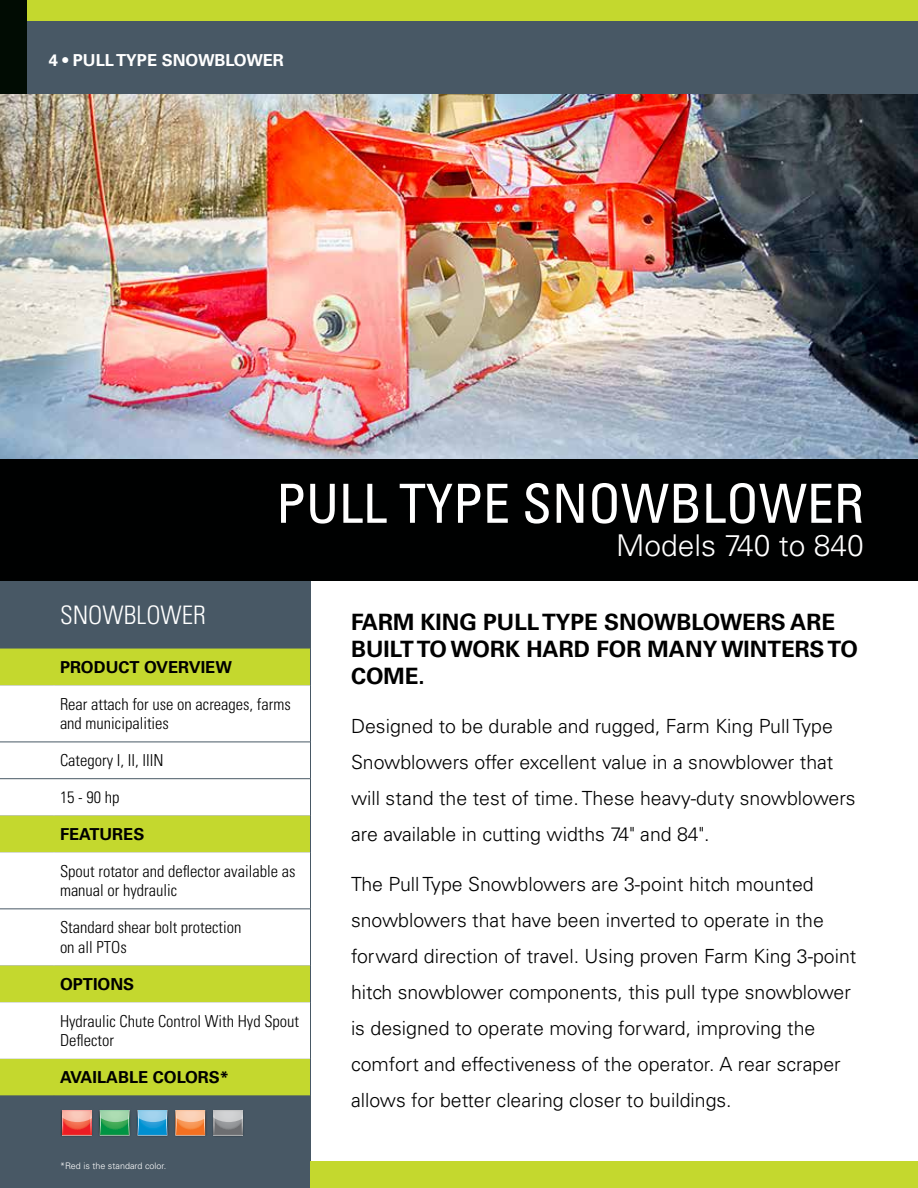
<style>
.page{position:relative;width:918px;height:1188px;background:#fff}
.page>*{position:absolute;margin:0;border:0;box-sizing:border-box;transform-origin:0 0}
.t1{font:condensed 54px "Univers LT Std";color:#fff}
.t2{font:300 30px "Univers LT Std";color:#fff}
.t3{font:300 condensed 25.5px "Univers LT Std";color:#fff}
.t4{font:700 22.5px/27px "Univers LT Std";color:#000}
.t5{font:300 19.5px/36px "Univers LT Std";color:#000}
.t6{font:300 condensed 16.5px/19.8px "Univers LT Std";color:#000}
.t7{font:700 16.5px "Univers LT Std";color:#000}
.t8{font:700 16.5px "Univers LT Std";color:#fff}
.t9{font:300 9px "Univers LT Std";color:#fff}
</style>
<div class="page">
<div style="left:0;top:0;width:918px;height:94px;background:#485865"></div>
<div style="left:0;top:0;width:918px;height:20px;background:#c4d82e"></div>
<div style="left:0;top:0;width:27px;height:94px;background:#010c03"></div>
<div style="left:0;top:581px;width:310px;height:68px;background:#485865"></div>
<div style="left:0;top:649px;width:310px;height:447px;background:#c4d82e"></div>
<svg style="left:0;top:685px;width:310px;height:374px"></svg>
<hr style="left:310px;top:581px;width:1px;height:68px;background:#485865">
<hr style="left:310px;top:649px;width:1px;height:36px;background:#485865">
<hr style="left:310px;top:685px;width:1px;height:57px;background:#485865">
<hr style="left:0;top:742px;width:54px;height:1px;background:#485865">
<hr style="left:54px;top:742px;width:257px;height:1px;background:#485865">
<hr style="left:310px;top:742px;width:1px;height:37px;background:#485865">
<hr style="left:0;top:778px;width:54px;height:1px;background:#485865">
<hr style="left:54px;top:778px;width:257px;height:1px;background:#485865">
<hr style="left:310px;top:779px;width:1px;height:36px;background:#485865">
<hr style="left:310px;top:815px;width:1px;height:37px;background:#485865">
<hr style="left:310px;top:852px;width:1px;height:57px;background:#485865">
<hr style="left:0;top:909px;width:54px;height:1px;background:#485865">
<hr style="left:54px;top:909px;width:257px;height:1px;background:#485865">
<hr style="left:310px;top:909px;width:1px;height:56px;background:#485865">
<hr style="left:310px;top:965px;width:1px;height:37px;background:#485865">
<hr style="left:310px;top:1002px;width:1px;height:57px;background:#485865">
<hr style="left:310px;top:1059px;width:1px;height:37px;background:#485865">
<hr style="left:310px;top:1096px;width:1px;height:54px;background:#485865">
<svg style="left:0;top:1096px;width:310px;height:85px;background:#55626b"></svg>
<img style="left:0;top:94px;width:918px;height:365px">
<div style="left:0;top:459px;width:918px;height:121px;background:#000101"></div>
<div style="left:311px;top:1161px;width:607px;height:27px;background:#c4d82e"></div>
<p class="t8" style="left:49px;top:51px;width:237px">4 • PULL TYPE SNOWBLOWER</p>
<h1 class="t1" style="left:276px;top:469px;width:590px">PULL TYPE SNOWBLOWER</h1>
<h2 class="t2" style="left:616px;top:527px;width:249px">Models 740 to 840</h2>
<h3 class="t3" style="left:60px;top:600px;width:147px">SNOWBLOWER</h3>
<p class="t7" style="left:60px;top:657px;width:173px">PRODUCT OVERVIEW</p>
<p class="t6" style="left:60px;top:694px;width:232px">Rear attach for use on acreages, farms and municipalities</p>
<p class="t6" style="left:60px;top:751px;width:105px">Category I, II, IIIN</p>
<p class="t6" style="left:60px;top:787px;width:61px">15 - 90 hp</p>
<p class="t7" style="left:60px;top:824px;width:86px">FEATURES</p>
<p class="t6" style="left:60px;top:861px;width:237px">Spout rotator and deflector available as manual or hydraulic</p>
<p class="t6" style="left:60px;top:917px;width:183px">Standard shear bolt protection on all PTOs</p>
<p class="t7" style="left:60px;top:974px;width:76px">OPTIONS</p>
<p class="t6" style="left:60px;top:1011px;width:241px">Hydraulic Chute Control With Hyd Spout<br>Deflector</p>
<p class="t7" style="left:60px;top:1068px;width:171px">AVAILABLE COLORS*</p>
<p class="t9" style="left:60px;top:1160px;width:108px">*Red is the standard color.</p>
<p class="t4" style="left:351px;top:609px;width:508px">FARM KING PULL TYPE SNOWBLOWERS ARE<br>BUILT TO WORK HARD FOR MANY WINTERS TO<br>COME.</p>
<p class="t5" style="left:351px;top:709px;width:506px">Designed to be durable and rugged, Farm King Pull Type Snowblowers offer excellent value in a snowblower that will stand the test of time. These heavy-duty snowblowers are available in cutting widths 74" and 84".</p>
<p class="t5" style="left:351px;top:866px;width:507px">The Pull Type Snowblowers are 3-point hitch mounted snowblowers that have been inverted to operate in the forward direction of travel. Using proven Farm King 3-point hitch snowblower components, this pull type snowblower is designed to operate moving forward, improving the comfort and effectiveness of the operator. A rear scraper allows for better clearing closer to buildings.</p>
</div>
